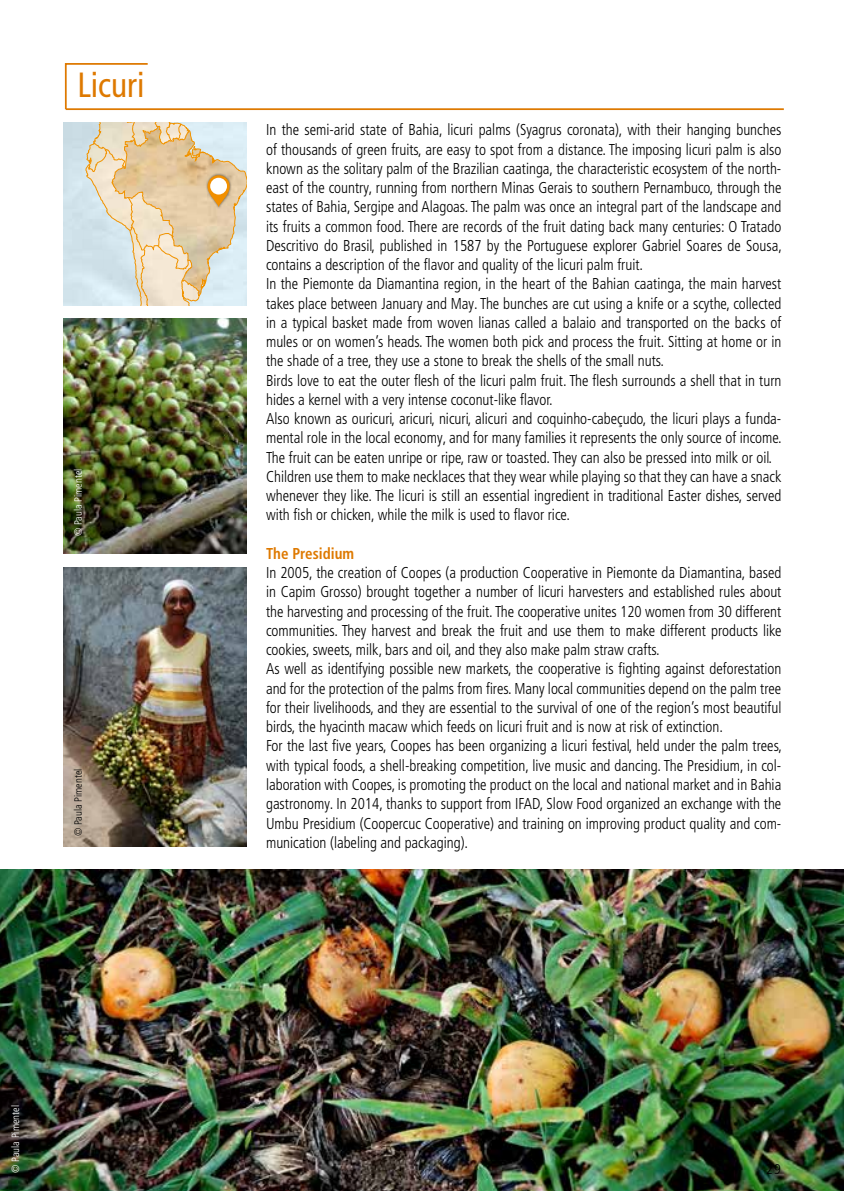
<style>
.page{position:relative;width:844px;height:1191px;background:#fff}
.page>*{position:absolute;margin:0;border:0;box-sizing:border-box;transform-origin:0 0}
.t1{font:condensed 35px "Frutiger";color:#de7900;scale:.95 1}
.t2{font:300 condensed 15.75px/19.2px "Frutiger LT Pro";color:#000;scale:.95 1}
.t3{font:700 condensed 15.75px "Frutiger LT Pro";color:#de7900;scale:.95 1}
.t4{font:300 condensed 14px "Frutiger";color:#000}
.t5{font:300 condensed 10.5px "Frutiger LT Pro";color:#fff}
.t6{font:300 condensed 10.5px "Frutiger LT Pro";color:#000}
</style>
<div class="page">
<img style="left:64px;top:567px;width:182px;height:279px">
<img style="left:63px;top:318px;width:183px;height:235px">
<svg style="left:64px;top:63px;width:85px;height:48px"></svg>
<hr style="left:66px;top:108px;width:717px;height:2px;background:#de7900">
<svg style="left:63px;top:123px;width:183px;height:182px"></svg>
<img style="left:0;top:869px;width:843px;height:322px">
<div style="left:205px;top:173px;width:26px;height:36px;background:#000;opacity:.5"></div>
<svg style="left:207px;top:175px;width:22px;height:32px"></svg>
<div style="left:210px;top:178px;width:17px;height:16px;background:#fff;border-radius:50%"></div>
<h1 class="t1" style="left:77px;top:65px;width:72px">Licuri</h1>
<p class="t5" style="left:72px;top:536px;width:69px;rotate:-90deg">© Paula Pimentel</p>
<p class="t6" style="left:72px;top:836px;width:69px;rotate:-90deg">© Paula Pimentel</p>
<p class="t5" style="left:9px;top:1172px;width:69px;rotate:-90deg">© Paula Pimentel</p>
<p class="t2" style="left:266px;top:120px;width:544px">In the semi-arid state of Bahia, licuri palms (Syagrus coronata), with their hanging bunches of thousands of green fruits, are easy to spot from a distance. The imposing licuri palm is also known as the solitary palm of the Brazilian caatinga, the characteristic ecosystem of the north&shy;east of the country, running from northern Minas Gerais to southern Pernambuco, through the states of Bahia, Sergipe and Alagoas. The palm was once an integral part of the landscape and its fruits a common food. There are records of the fruit dating back many centuries: O Tratado Descritivo do Brasil, published in 1587 by the Portuguese explorer Gabriel Soares de Sousa, contains a description of the flavor and quality of the licuri palm fruit.<br>In the Piemonte da Diamantina region, in the heart of the Bahian caatinga, the main harvest takes place between January and May. The bunches are cut using a knife or a scythe, collected in a typical basket made from woven lianas called a balaio and transported on the backs of mules or on women’s heads. The women both pick and process the fruit. Sitting at home or in the shade of a tree, they use a stone to break the shells of the small nuts.<br>Birds love to eat the outer flesh of the licuri palm fruit. The flesh surrounds a shell that in turn hides a kernel with a very intense coconut-like flavor.<br>Also known as ouricuri, aricuri, nicuri, alicuri and coquinho-cabeçudo, the licuri plays a funda&shy;mental role in the local economy, and for many families it represents the only source of income.<br>The fruit can be eaten unripe or ripe, raw or toasted. They can also be pressed into milk or oil.<br>Children use them to make necklaces that they wear while playing so that they can have a snack whenever they like. The licuri is still an essential ingredient in traditional Easter dishes, served with fish or chicken, while the milk is used to flavor rice.</p>
<p class="t3" style="left:266px;top:544px;width:94px">The Presidium</p>
<p class="t2" style="left:266px;top:563px;width:544px">In 2005, the creation of Coopes (a production Cooperative in Piemonte da Diamantina, based in Capim Grosso) brought together a number of licuri harvesters and established rules about the harvesting and processing of the fruit. The cooperative unites 120 women from 30 different communities. They harvest and break the fruit and use them to make different products like cookies, sweets, milk, bars and oil, and they also make palm straw crafts.<br>As well as identifying possible new markets, the cooperative is fighting against deforestation and for the protection of the palms from fires. Many local communities depend on the palm tree for their livelihoods, and they are essential to the survival of one of the region’s most beautiful birds, the hyacinth macaw which feeds on licuri fruit and is now at risk of extinction.<br>For the last five years, Coopes has been organizing a licuri festival, held under the palm trees, with typical foods, a shell-breaking competition, live music and dancing. The Presidium, in col&shy;laboration with Coopes, is promoting the product on the local and national market and in Bahia gastronomy. In 2014, thanks to support from IFAD, Slow Food organized an exchange with the Umbu Presidium (Coopercuc Cooperative) and training on improving product quality and com&shy;munication (labeling and packaging).</p>
<p class="t4" style="left:765px;top:1161px;width:16px">29</p>
</div>
